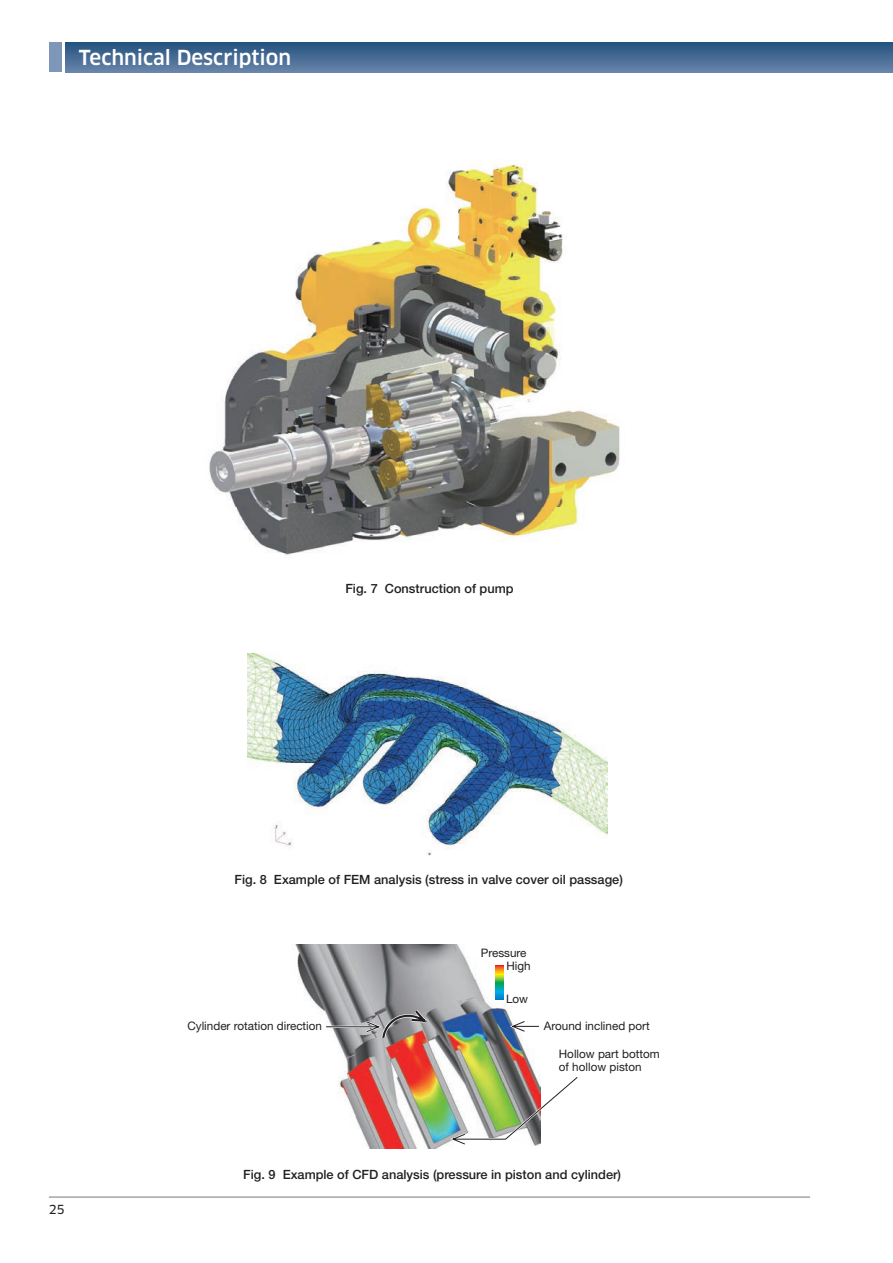
<style>
.page{position:relative;width:893px;height:1263px;background:#fff}
.page>*{position:absolute;margin:0;border:0;box-sizing:border-box;transform-origin:0 0}
.t1{font:500 20.25px "Clan Pro";color:#fff}
.t2{font:500 12.75px "Helvetica Neue LT Std";color:#231f20}
.t3{font:12.15px "Clan Pro News";color:#231f20}
.t4{font:11.7px/13.5px "Helvetica Neue LT Std";color:#231f20}
</style>
<div class="page">
<svg style="left:66px;top:43px;width:827px;height:29px;background:#466b94"></svg>
<div style="left:49px;top:43px;width:13px;height:29px;background:#7e96b7"></div>
<hr style="left:49px;top:1197px;width:761px;height:1px;background:#76787b">
<img style="left:295px;top:944px;width:240px;height:205px">
<svg style="left:507px;top:1019px;width:32px;height:15px"></svg>
<svg style="left:447px;top:1074px;width:131px;height:73px"></svg>
<svg style="left:477px;top:944px;width:58px;height:61px"></svg>
<svg style="left:496px;top:965px;width:8px;height:35px"></svg>
<svg style="left:324px;top:1006px;width:108px;height:35px;background:#999494"></svg>
<img style="left:209px;top:162px;width:411px;height:393px">
<img style="left:248px;top:654px;width:360px;height:202px">
<h1 class="t1" style="left:79px;top:46px;width:214px">Technical Description</h1>
<p class="t3" style="left:49px;top:1202px;width:17px">25</p>
<p class="t2" style="left:345px;top:580px;width:170px">Fig. 7 Construction of pump</p>
<p class="t2" style="left:234px;top:871px;width:390px">Fig. 8 Example of FEM analysis (stress in valve cover oil passage)</p>
<p class="t4" style="left:481px;top:946px;width:47px">Pressure</p>
<p class="t4" style="left:187px;top:1019px;width:136px">Cylinder rotation direction</p>
<p class="t4" style="left:506px;top:959px;width:26px">High</p>
<p class="t4" style="left:506px;top:991px;width:24px">Low</p>
<p class="t4" style="left:544px;top:1019px;width:107px">Around inclined port</p>
<p class="t4" style="left:559px;top:1047px;width:102px">Hollow part bottom of hollow piston</p>
<p class="t2" style="left:243px;top:1166px;width:379px">Fig. 9 Example of CFD analysis (pressure in piston and cylinder)</p>
</div>
